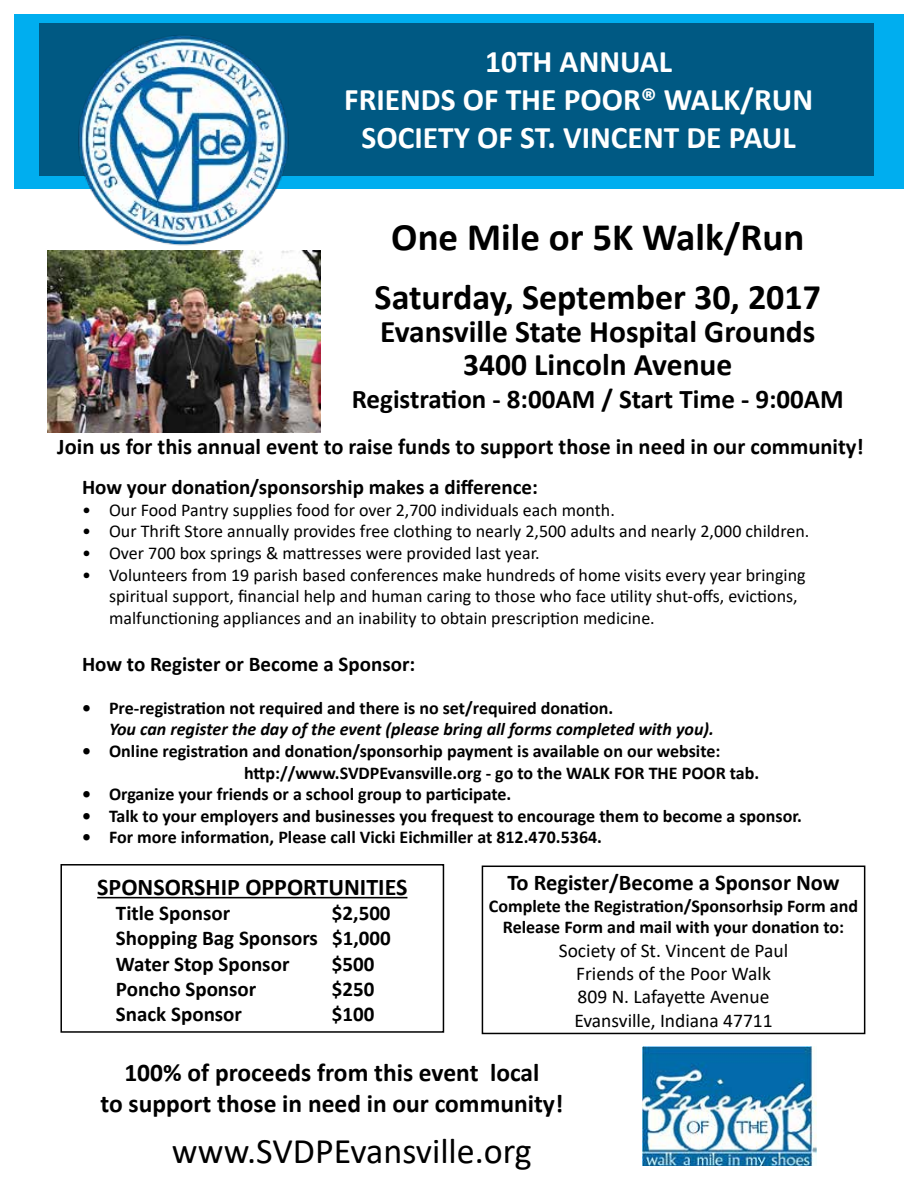
<style>
.page{position:relative;width:918px;height:1188px;background:#fff}
.page>*{position:absolute;margin:0;border:0;box-sizing:border-box;transform-origin:0 0}
.t1{font:700 39px "Calibri";color:#000}
.t2{font:700 36px "Calibri";color:#000}
.t3{font:36px "Calibri";color:#000}
.t4{font:700 31.5px/37.8px "Calibri";color:#fff;text-align:center}
.t5{font:700 31.5px/33px "Calibri";color:#000;text-align:center}
.t6{font:700 27px "Calibri";color:#000}
.t7{font:700 25.5px/30.6px "Calibri";color:#000;text-align:center}
.t8{font:700 24px "Calibri";color:#000}
.t9{font:700 22.5px "Calibri";color:#000}
.t10{font:700 21px/25.2px "Calibri";color:#000;text-align:justify}
.t11{font:19.5px/23.4px "Calibri";color:#000;text-align:center}
.t12{font:700 18px/21.6px "Calibri";color:#000}
.t13{font:18px/21.6px "Calibri";color:#000}
.t14{font:italic 700 18px "Calibri";color:#000}
</style>
<div class="page">
<div style="left:14px;top:14px;width:890px;height:175px;background:#00aeef"></div>
<div style="left:40px;top:23px;width:834px;height:153px;background:#005983"></div>
<img style="left:78px;top:35px;width:211px;height:211px">
<img style="left:642px;top:1046px;width:175px;height:119px">
<img style="left:47px;top:251px;width:273px;height:182px">
<hr style="left:97px;top:897px;width:310px;height:1px;background:#000">
<div style="left:60px;top:864px;width:384px;height:169px;border:2px solid #000"></div>
<div style="left:482px;top:866px;width:383px;height:168px;border:2px solid #000"></div>
<h3 class="t4" style="left:344px;top:42px;width:470px">10TH ANNUAL<br>FRIENDS OF THE POOR® WALK/RUN<br>SOCIETY OF ST. VINCENT DE PAUL</h3>
<h1 class="t1" style="left:391px;top:210px;width:415px">One Mile or 5K Walk/Run</h1>
<h2 class="t2" style="left:375px;top:271px;width:448px">Saturday, September 30, 2017</h2>
<h3 class="t5" style="left:380px;top:314px;width:437px">Evansville State Hospital Grounds<br>3400 Lincoln Avenue</h3>
<h3 class="t6" style="left:352px;top:380px;width:494px">Registration - 8:00AM / Start Time - 9:00AM</h3>
<p class="t9" style="left:57px;top:431px;width:808px">Join us for this annual event to raise funds to support those in need in our community!</p>
<p class="t10" style="left:82px;top:474px;width:457px">How your donation/sponsorship makes a difference:</p>
<p class="t13" style="left:82px;top:499px;width:534px">• Our Food Pantry supplies food for over 2,700 individuals each month.</p>
<p class="t13" style="left:82px;top:520px;width:729px">• Our Thrift Store annually provides free clothing to nearly 2,500 adults and nearly 2,000 children.</p>
<p class="t13" style="left:82px;top:542px;width:459px">• Over 700 box springs &amp; mattresses were provided last year.</p>
<p class="t13" style="left:109px;top:563px;width:698px;text-indent:-27px">• Volunteers from 19 parish based conferences make hundreds of home visits every year bringing spiritual support, financial help and human caring to those who face utility shut-offs, evictions, malfunctioning appliances and an inability to obtain prescription medicine.</p>
<p class="t10" style="left:82px;top:651px;width:335px">How to Register or Become a Sponsor:</p>
<p class="t12" style="left:82px;top:697px;width:533px">• Pre-registration not required and there is no set/required donation.</p>
<p class="t14" style="left:109px;top:717px;width:606px">You can register the day of the event (please bring all forms completed with you).</p>
<p class="t12" style="left:244px;top:740px;width:517px;text-indent:-162px">• Online registration and donation/sponsorhip payment is available on our website: http://www.SVDPEvansville.org - go to the WALK FOR THE POOR tab.</p>
<p class="t12" style="left:82px;top:783px;width:431px">• Organize your friends or a school group to participate.</p>
<p class="t12" style="left:82px;top:805px;width:722px">• Talk to your employers and businesses you frequest to encourage them to become a sponsor.</p>
<p class="t12" style="left:82px;top:826px;width:522px">• For more information, Please call Vicki Eichmiller at 812.470.5364.</p>
<h3 class="t8" style="left:97px;top:870px;width:312px">SPONSORSHIP OPPORTUNITIES</h3>
<p class="t10" style="left:116px;top:900px;width:116px">Title Sponsor</p>
<p class="t10" style="left:116px;top:900px;width:276px;text-indent:216px">$2,500<br>Shopping Bag Sponsors $1,000<br>Water Stop Sponsor</p>
<p class="t10" style="left:332px;top:951px;width:44px">$500</p>
<p class="t10" style="left:116px;top:976px;width:142px">Poncho Sponsor</p>
<p class="t10" style="left:332px;top:976px;width:44px">$250</p>
<p class="t10" style="left:116px;top:1001px;width:128px">Snack Sponsor</p>
<p class="t10" style="left:332px;top:1001px;width:44px">$100</p>
<p class="t9" style="left:507px;top:867px;width:334px">To Register/Become a Sponsor Now</p>
<p class="t12" style="left:489px;top:895px;width:371px;text-align:center">Complete the Registration/Sponsorhsip Form and<br>Release Form and mail with your donation to:</p>
<p class="t11" style="left:559px;top:938px;width:231px">Society of St. Vincent de Paul<br>Friends of the Poor Walk<br>809 N. Lafayette Avenue<br>Evansville, Indiana 47711</p>
<h3 class="t7" style="left:101px;top:1057px;width:464px">100% of proceeds from this event local<br>to support those in need in our community!</h3>
<h2 class="t3" style="left:172px;top:1127px;width:361px">www.SVDPEvansville.org</h2>
</div>
